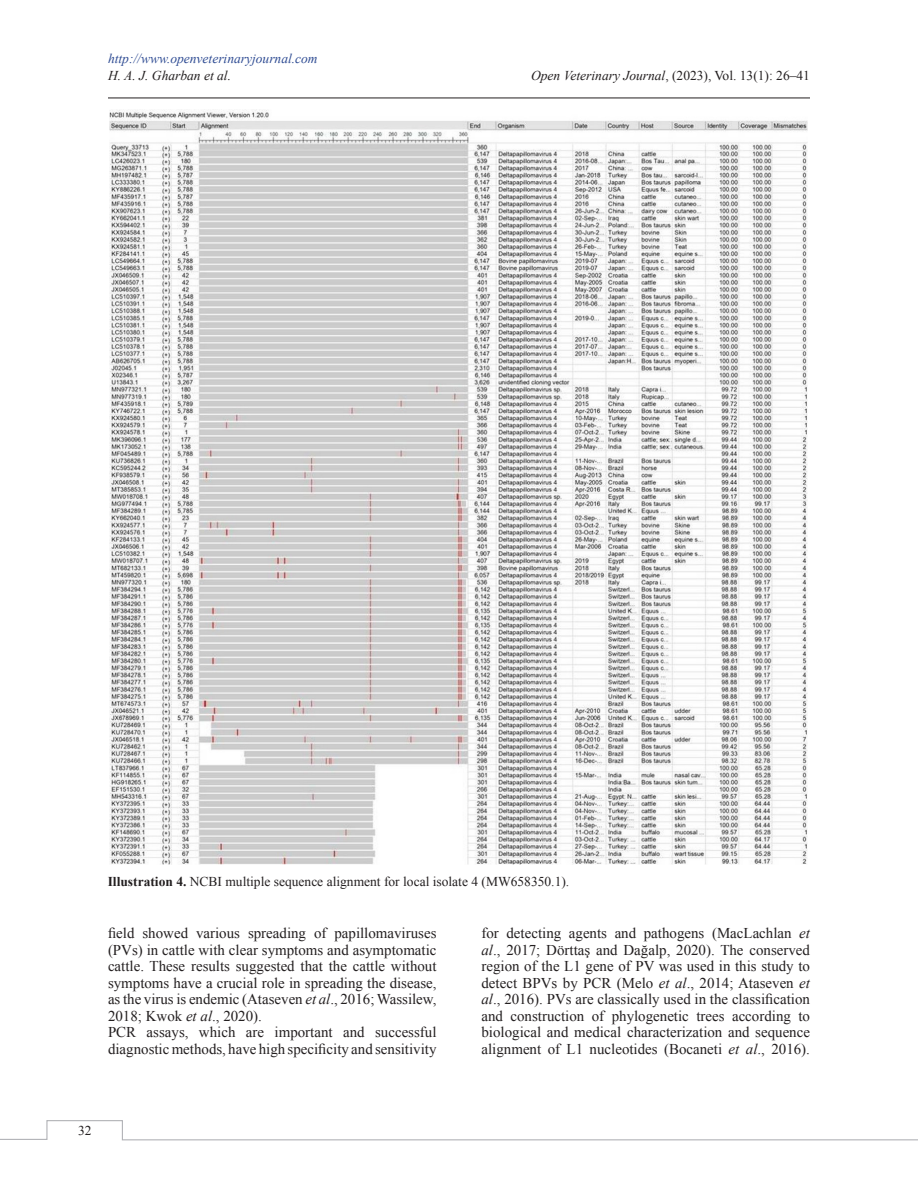
<style>
.page{position:relative;width:918px;height:1188px;background:#fff}
.page>*{position:absolute;margin:0;border:0;box-sizing:border-box;transform-origin:0 0}
.Para{font:15px/16.5px "Times New Roman";color:#231f20;text-align:justify}
.Fig_Caption{font:13.5px "Times New Roman";color:#231f20}
.t1{font:italic 13.5px "Times New Roman";color:#304d94}
.t2{font:italic 13.5px "Times New Roman";color:#231f20}
.s1{font-style:italic}
.s2{font-weight:700}
</style>
<div class="page">
<hr style="left:108px;top:98px;width:702px;height:1px;background:#231f20">
<svg style="left:0;top:1120px;width:918px;height:21px"></svg>
<img style="left:109px;top:110px;width:698px;height:754px">
<p class="t1" style="left:108px;top:50px;width:211px">http://www.openveterinaryjournal.com</p>
<p class="t2" style="left:108px;top:66px;width:125px">H. A. J. Gharban et al.</p>
<p class="Fig_Caption" style="left:531px;top:66px;width:280px"><span class="s1">Open Veterinary Journal</span>, (2023), Vol. 13(1): 26–41</p>
<p class="Fig_Caption" style="left:108px;top:873px;width:463px"><span class="s2">Illustration 4.</span> NCBI multiple sequence alignment for local isolate 4 (MW658350.1).</p>
<p class="Para" style="left:108px;top:925px;width:330px">field showed various spreading of papillomaviruses (PVs) in cattle with clear symptoms and asymptomatic cattle. These results suggested that the cattle without symptoms have a crucial role in spreading the disease, as the virus is endemic (Ataseven <span class="s1">et al</span>., 2016; Wassilew, 2018; Kwok <span class="s1">et al</span>., 2020).</p>
<p class="Para" style="left:108px;top:1024px;width:330px">PCR assays, which are important and successful diagnostic methods, have high specificity and sensitivity</p>
<p class="Para" style="left:482px;top:925px;width:330px">for detecting agents and pathogens (MacLachlan <span class="s1">et al</span>., 2017; Dörttaş and Dağalp, 2020). The conserved region of the L1 gene of PV was used in this study to detect BPVs by PCR (Melo <span class="s1">et al</span>., 2014; Ataseven <span class="s1">et al</span>., 2016). PVs are classically used in the classification and construction of phylogenetic trees according to biological and medical characterization and sequence alignment of L1 nucleotides (Bocaneti <span class="s1">et al</span>., 2016).</p>
<p class="Fig_Caption" style="left:78px;top:1121px;width:15px">32</p>
</div>
